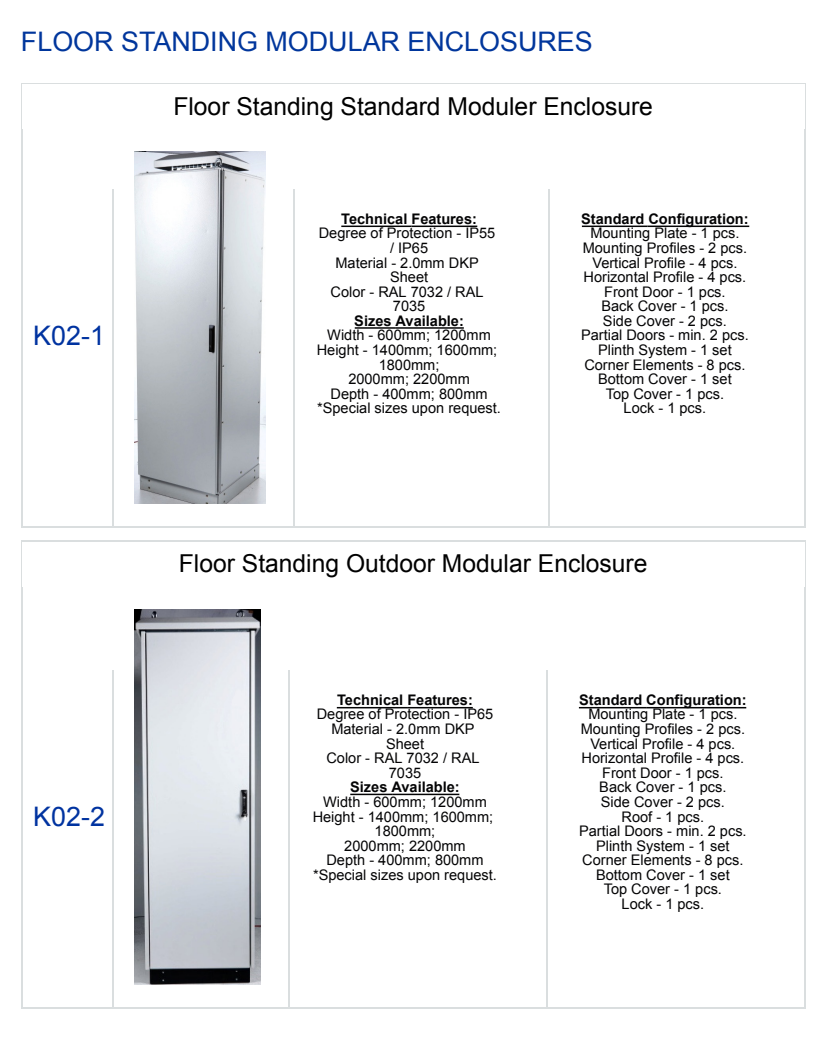
<style>
.page{position:relative;width:815px;height:1048px;background:#fff}
.page>*{position:absolute;margin:0;border:0;box-sizing:border-box;transform-origin:0 0}
.t1{font:27px "Arial";color:#00369c}
.t2{font:27px "Arial";color:#0033a0}
.t3{font:24.75px "Arial";color:#000}
.t4{font:14.5px/14.5px "Arial";color:#040405;text-align:center}
.t5{font:700 14.5px "Arial";color:#040405}
</style>
<div class="page">
<hr style="left:21px;top:84px;width:1px;height:442px;background:#dadedf">
<hr style="left:804px;top:84px;width:1px;height:442px;background:#dadedf">
<hr style="left:21px;top:83px;width:784px;height:1px;background:#dadedf">
<hr style="left:21px;top:526px;width:784px;height:1px;background:#dadedf">
<hr style="left:112px;top:190px;width:1px;height:336px;background:#dadedf">
<img style="left:134px;top:151px;width:131px;height:352px">
<hr style="left:293px;top:190px;width:1px;height:336px;background:#dadedf">
<hr style="left:341px;top:225px;width:71px;height:2px;background:#040405">
<hr style="left:412px;top:225px;width:65px;height:2px;background:#040405">
<hr style="left:355px;top:327px;width:40px;height:2px;background:#040405">
<hr style="left:395px;top:327px;width:69px;height:2px;background:#040405">
<hr style="left:549px;top:190px;width:1px;height:336px;background:#dadedf">
<hr style="left:582px;top:225px;width:66px;height:2px;background:#040405">
<hr style="left:648px;top:225px;width:101px;height:2px;background:#040405">
<hr style="left:21px;top:541px;width:1px;height:466px;background:#dadedf">
<hr style="left:804px;top:541px;width:1px;height:466px;background:#dadedf">
<hr style="left:21px;top:540px;width:784px;height:1px;background:#dadedf">
<hr style="left:21px;top:1007px;width:784px;height:1px;background:#dadedf">
<hr style="left:112px;top:670px;width:1px;height:337px;background:#dadedf">
<img style="left:135px;top:609px;width:125px;height:375px">
<hr style="left:289px;top:670px;width:1px;height:337px;background:#dadedf">
<hr style="left:337px;top:707px;width:70px;height:1px;background:#040405">
<hr style="left:407px;top:707px;width:66px;height:1px;background:#040405">
<hr style="left:350px;top:793px;width:42px;height:2px;background:#040405">
<hr style="left:392px;top:793px;width:67px;height:2px;background:#040405">
<hr style="left:547px;top:670px;width:1px;height:337px;background:#dadedf">
<hr style="left:579px;top:707px;width:67px;height:1px;background:#040405">
<hr style="left:646px;top:707px;width:100px;height:1px;background:#040405">
<h1 class="t1" style="left:21px;top:24px;width:573px">FLOOR STANDING MODULAR ENCLOSURES</h1>
<h1 class="t2" style="left:33px;top:318px;width:73px">K02-1</h1>
<h1 class="t2" style="left:33px;top:799px;width:73px">K02-2</h1>
<h2 class="t3" style="left:173px;top:90px;width:481px">Floor Standing Standard Moduler Enclosure</h2>
<p class="t5" style="left:341px;top:209px;width:137px">Technical Features:</p>
<p class="t4" style="left:319px;top:226px;width:178px">Degree of Protection - IP55 / IP65<br>Material - 2.0mm DKP<br>Sheet<br>Color - RAL 7032 / RAL<br>7035</p>
<p class="t5" style="left:354px;top:311px;width:111px">Sizes Available:</p>
<p class="t4" style="left:317px;top:328px;width:186px">Width - 600mm; 1200mm<br>Height - 1400mm; 1600mm;<br>1800mm;<br>2000mm; 2200mm<br>Depth - 400mm; 800mm *Special sizes upon request.</p>
<p class="t5" style="left:581px;top:209px;width:169px">Standard Configuration:</p>
<p class="t4" style="left:581px;top:226px;width:169px">Mounting Plate - 1 pcs.<br>Mounting Profiles - 2 pcs.<br>Vertical Profile - 4 pcs.<br>Horizontal Profile - 4 pcs.<br>Front Door - 1 pcs.<br>Back Cover - 1 pcs.<br>Side Cover - 2 pcs.<br>Partial Doors - min. 2 pcs.<br>Plinth System - 1 set<br>Corner Elements - 8 pcs.<br>Bottom Cover - 1 set<br>Top Cover - 1 pcs.<br>Lock - 1 pcs.</p>
<h2 class="t3" style="left:179px;top:547px;width:470px">Floor Standing Outdoor Modular Enclosure</h2>
<p class="t5" style="left:337px;top:690px;width:137px">Technical Features:</p>
<p class="t4" style="left:317px;top:707px;width:178px">Degree of Protection - IP65<br>Material - 2.0mm DKP<br>Sheet<br>Color - RAL 7032 / RAL<br>7035</p>
<p class="t5" style="left:350px;top:777px;width:111px">Sizes Available:</p>
<p class="t4" style="left:313px;top:794px;width:186px">Width - 600mm; 1200mm<br>Height - 1400mm; 1600mm;<br>1800mm;<br>2000mm; 2200mm<br>Depth - 400mm; 800mm *Special sizes upon request.</p>
<p class="t5" style="left:579px;top:690px;width:169px">Standard Configuration:</p>
<p class="t4" style="left:579px;top:707px;width:169px">Mounting Plate - 1 pcs.<br>Mounting Profiles - 2 pcs.<br>Vertical Profile - 4 pcs.<br>Horizontal Profile - 4 pcs.<br>Front Door - 1 pcs.<br>Back Cover - 1 pcs.<br>Side Cover - 2 pcs.<br>Roof - 1 pcs.<br>Partial Doors - min. 2 pcs.<br>Plinth System - 1 set<br>Corner Elements - 8 pcs.<br>Bottom Cover - 1 set<br>Top Cover - 1 pcs.<br>Lock - 1 pcs.</p>
</div>
